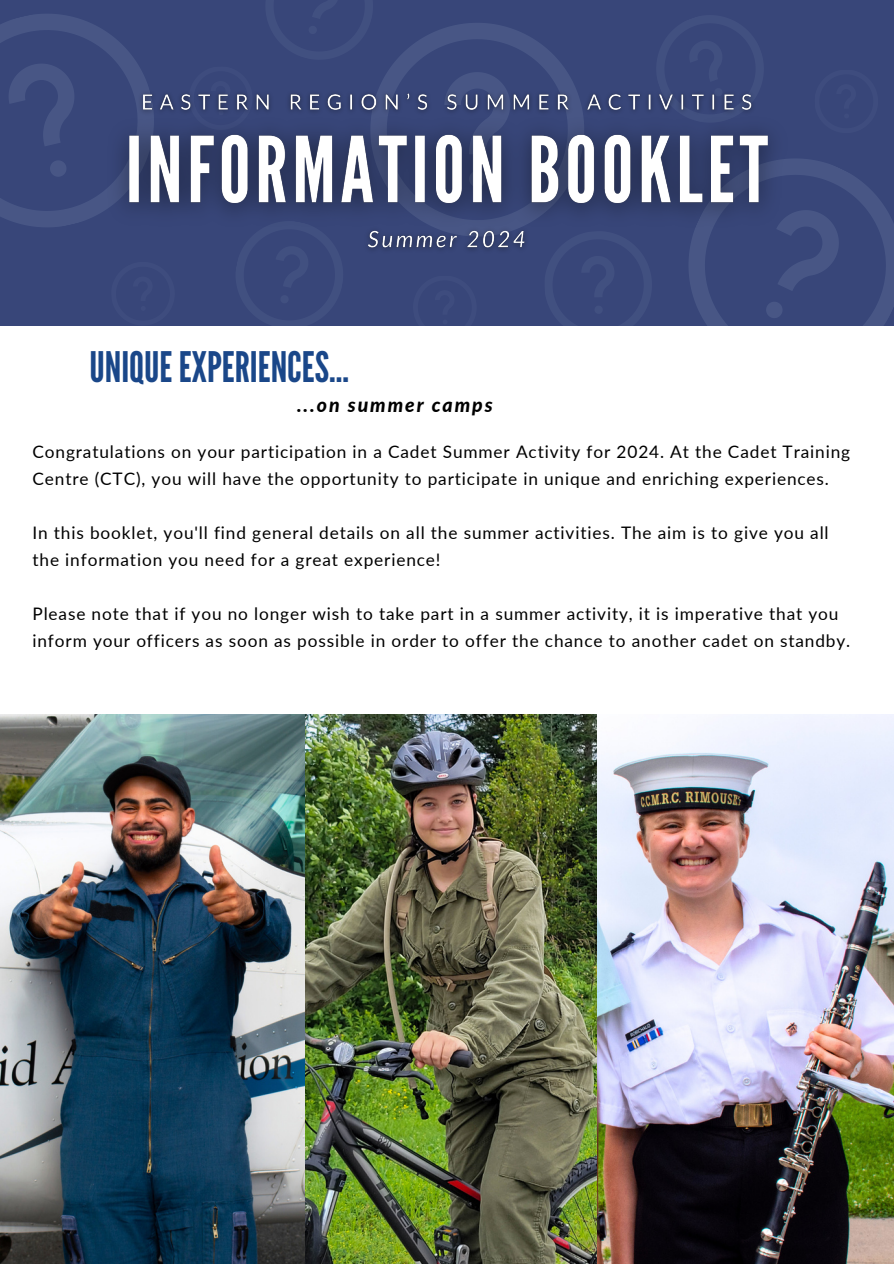
<style>
.page{position:relative;width:894px;height:1264px;background:#fff}
.page>*{position:absolute;margin:0;border:0;box-sizing:border-box;transform-origin:0 0}
.t1{font:42px "League Gothic";color:#1a4789}
.t2{font:italic 800 19.5px "Lato";letter-spacing:.1em;color:#000}
.t3{font:17.25px/27px "Lato";letter-spacing:.05em;color:#000}
</style>
<div class="page">
<img style="left:304px;top:714px;width:589px;height:549px">
<div style="left:0;top:0;width:893px;height:326px;background:#384679"></div>
<svg style="left:689px;top:159px;width:204px;height:167px"></svg>
<svg style="left:754px;top:199px;width:95px;height:122px"></svg>
<img style="left:0;top:714px;width:304px;height:549px">
<svg style="left:0;top:14px;width:148px;height:213px"></svg>
<svg style="left:385px;top:23px;width:189px;height:62px"></svg>
<svg style="left:444px;top:72px;width:66px;height:13px"></svg>
<img style="left:96px;top:105px;width:707px;height:134px">
<img style="left:134px;top:85px;width:627px;height:35px">
<img style="left:359px;top:222px;width:174px;height:28px">
<p class="t1" style="left:89px;top:343px;width:261px">UNIQUE EXPERIENCES...</p>
<p class="t2" style="left:297px;top:392px;width:197px">...on summer camps</p>
<p class="t3" style="left:32px;top:438px;width:819px">Congratulations on your participation in a Cadet Summer Activity for 2024. At the Cadet Training<br>Centre (CTC), you will have the opportunity to participate in unique and enriching experiences.</p>
<p class="t3" style="left:32px;top:519px;width:797px">In this booklet, you'll find general details on all the summer activities. The aim is to give you all the information you need for a great experience!</p>
<p class="t3" style="left:32px;top:600px;width:819px">Please note that if you no longer wish to take part in a summer activity, it is imperative that you inform your officers as soon as possible in order to offer the chance to another cadet on standby.</p>
</div>
